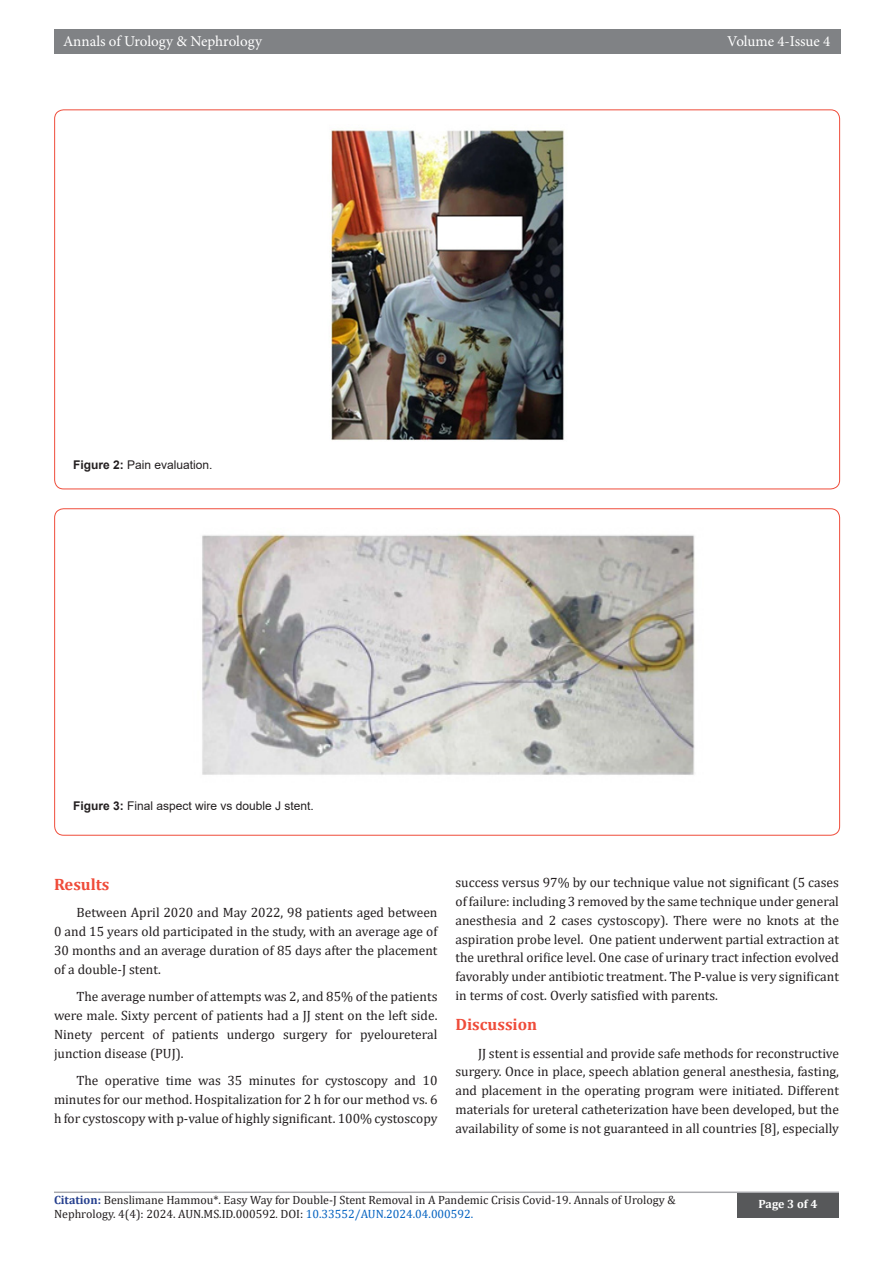
<style>
.page{position:relative;width:893px;height:1263px;background:#fff}
.page>*{position:absolute;margin:0;border:0;box-sizing:border-box;transform-origin:0 0}
.t1{font:700 16.5px "Cambria";color:#ef4c3a}
.t2{font:15px "Minion Pro";letter-spacing:-.005em;color:#fff}
.t3{font:13.5px/18.8px "Cambria";color:#231f20;text-align:justify}
.t4{font:12px "Cambria";color:#231f20}
.t5{font:12px "Arial";color:#231f20}
.t6{font:700 12px "Cambria";color:#fff}
.s1{font-weight:700}
.s2{font-weight:700;color:#253f8e}
.s3{font-size:11.25px}
.s4{color:#0563c1}
</style>
<div class="page">
<hr style="left:54px;top:1191px;width:785px;height:2px;background:#a8a9ad">
<div style="left:54px;top:29px;width:786px;height:25px;background:#808285"></div>
<div style="left:737px;top:1193px;width:102px;height:24px;background:#57585a"></div>
<img style="left:331px;top:130px;width:233px;height:311px">
<img style="left:202px;top:534px;width:493px;height:241px">
<p class="t2" style="left:63px;top:31px;width:200px">Annals of Urology &amp; Nephrology</p>
<p class="t2" style="left:727px;top:31px;width:105px">Volume 4-Issue 4</p>
<p class="t5" style="left:73px;top:456px;width:141px"><span class="s1">Figure 2:</span> Pain evaluation.</p>
<p class="t5" style="left:73px;top:798px;width:242px"><span class="s1">Figure 3:</span> Final aspect wire vs double J stent.</p>
<p class="t1" style="left:54px;top:872px;width:57px">Results</p>
<p class="t3" style="left:54px;top:903px;width:385px;text-indent:22px">Between April 2020 and May 2022, 98 patients aged between 0 and 15 years old participated in the study, with an average age of 30 months and an average duration of 85 days after the placement of a double-J stent.</p>
<p class="t3" style="left:54px;top:987px;width:385px;text-indent:22px">The average number of attempts was 2, and 85% of the patients were male. Sixty percent of patients had a JJ stent on the left side.<br>Ninety percent of patients undergo surgery for pyeloureteral junction disease (PUJ).</p>
<p class="t3" style="left:54px;top:1071px;width:385px;text-indent:22px">The operative time was 35 minutes for cystoscopy and 10 minutes for our method. Hospitalization for 2 h for our method vs. 6 h for cystoscopy with p-value of highly significant. 100% cystoscopy</p>
<p class="t3" style="left:455px;top:873px;width:385px">success versus 97% by our technique value not significant (5 cases of failure: including 3 removed by the same technique under general anesthesia and 2 cases cystoscopy). There were no knots at the aspiration probe level. One patient underwent partial extraction at the urethral orifice level. One case of urinary tract infection evolved favorably under antibiotic treatment. The P-value is very significant in terms of cost. Overly satisfied with parents.</p>
<p class="t1" style="left:455px;top:1012px;width:83px">Discussion</p>
<p class="t3" style="left:455px;top:1043px;width:385px;text-indent:22px">JJ stent is essential and provide safe methods for reconstructive surgery. Once in place, speech ablation general anesthesia, fasting, and placement in the operating program were initiated. Different materials for ureteral catheterization have been developed, but the availability of some is not guaranteed in all countries [8], especially</p>
<p class="t4" style="left:54px;top:1192px;width:623px"><span class="s2">Citation:</span> Benslimane Hammou*. Easy Way for Double-J Stent Removal in A Pandemic Crisis Covid-19. Annals of Urology &amp;</p>
<p class="t4" style="left:54px;top:1207px;width:421px">Nephrology. 4(4): 2024. AUN.MS.ID.000592<span class="s3">.</span> DOI: <span class="s4">10.33552/AUN.2024.04.000592.</span></p>
<p class="t6" style="left:758px;top:1196px;width:60px">Page 3 of 4</p>
</div>
